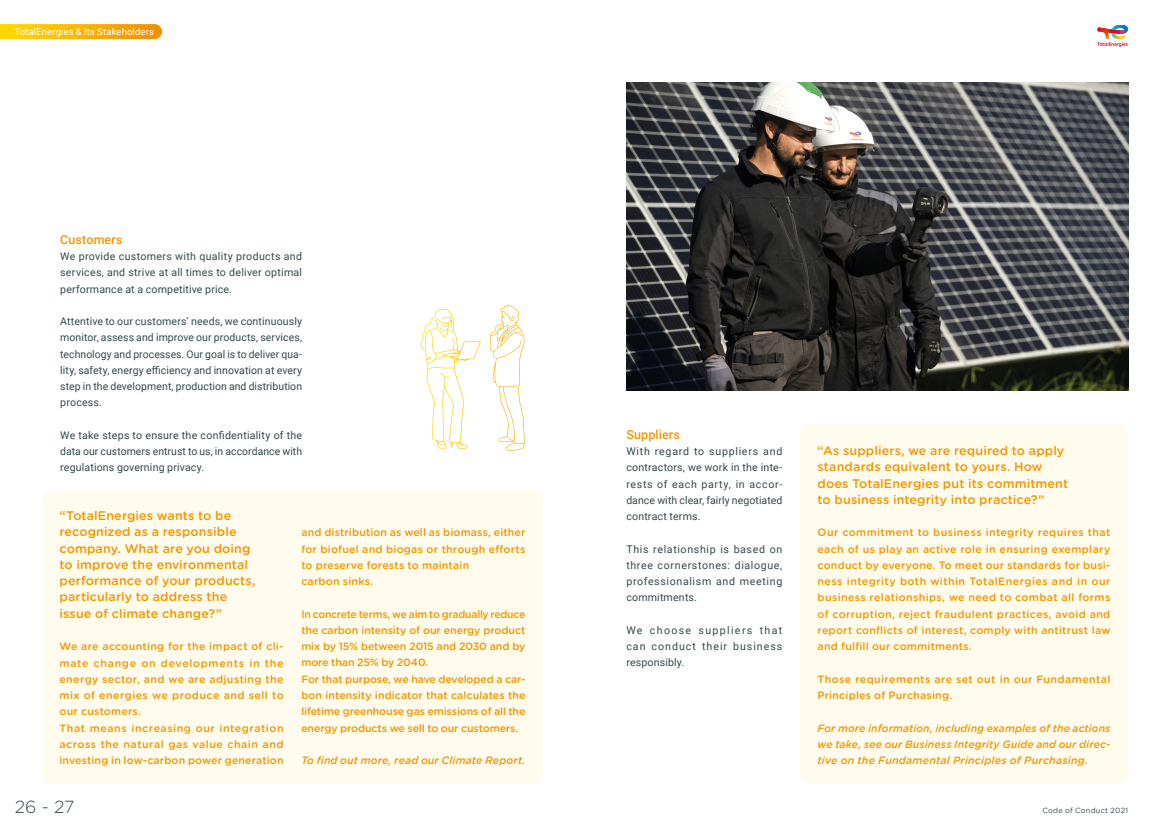
<style>
.page{position:relative;width:1170px;height:833px;background:#fff}
.page>*{position:absolute;margin:0;border:0;box-sizing:border-box;transform-origin:0 0}
.t1{font:300 17.5px "Gotham Rounded";color:#35494c}
.t2{font:500 12.5px/16.2px "Gotham Rounded";letter-spacing:.01em;color:#f49600}
.t3{font:500 12.5px "Roboto";letter-spacing:.01em;color:#f49600}
.t4{font:10.62px/16.2px "Roboto";letter-spacing:.015em;color:#35494c;text-align:justify}
.t5{font:500 10.62px/16.2px "Gotham Rounded";letter-spacing:.015em;color:#f49600}
.t6{font:500 10.62px/16.2px "Gotham Rounded";letter-spacing:-.015em;color:#f49600}
.t7{font:500 10.62px/16.2px "Gotham Rounded";letter-spacing:.035em;color:#f49600}
.t8{font:italic 500 10.62px/16.2px "Gotham Rounded";letter-spacing:.01em;color:#f49600;text-align:justify}
.t9{font:9.38px "Roboto";letter-spacing:.02em;color:#fff}
.t10{font:7.5px "Gotham Rounded";letter-spacing:.03em;color:#35494c}
</style>
<div class="page">
<img style="left:626px;top:82px;width:501px;height:309px">
<svg style="left:490px;top:305px;width:28px;height:30px"></svg>
<div style="left:42px;top:490px;width:501px;height:293px;background:#fffbed;border-radius:11px"></div>
<div style="left:799px;top:424px;width:329px;height:359px;background:#fffbed;border-radius:11px"></div>
<svg style="left:1097px;top:25px;width:30px;height:22px"></svg>
<svg style="left:0;top:24px;width:162px;height:15px;background:#f9b604"></svg>
<p class="t9" style="left:15px;top:25px;width:140px">TotalEnergies &amp; Its Stakeholders</p>
<p class="t3" style="left:60px;top:231px;width:64px">Customers</p>
<p class="t4" style="left:60px;top:248px;width:243px">We provide customers with quality products and services, and strive at all times to deliver optimal performance at a competitive price.</p>
<p class="t4" style="left:60px;top:313px;width:243px">Attentive to our customers’ needs, we continuously monitor, assess and improve our products, services, technology and processes. Our goal is to deliver qua&shy;lity, safety, energy efficiency and innovation at every step in the development, production and distribution process.</p>
<p class="t4" style="left:60px;top:426px;width:243px">We take steps to ensure the confidentiality of the data our customers entrust to us, in accordance with regulations governing privacy.</p>
<p class="t2" style="left:59px;top:507px;width:197px">“TotalEnergies wants to be recognized as a responsible company. What are you doing to improve the environmental performance of your products, particularly to address the issue of climate change?”</p>
<p class="t7" style="left:59px;top:638px;width:226px">We are accounting for the impact of cli&shy;mate change on developments in the energy sector, and we are adjusting the mix of energies we produce and sell to our customers.<br>That means increasing our integration across the natural gas value chain and investing in low-carbon power generation</p>
<p class="t5" style="left:301px;top:524px;width:226px">and distribution as well as biomass, either for biofuel and biogas or through efforts to preserve forests to maintain<br>carbon sinks.</p>
<p class="t6" style="left:301px;top:605px;width:226px">In concrete terms, we aim to gradually reduce the carbon intensity of our energy product mix by 15% between 2015 and 2030 and by more than 25% by 2040.<br>For that purpose, we have developed a car&shy;bon intensity indicator that calculates the lifetime greenhouse gas emissions of all the energy products we sell to our customers.</p>
<p class="t8" style="left:301px;top:751px;width:225px">To find out more, read our Climate Report.</p>
<p class="t3" style="left:626px;top:426px;width:55px">Suppliers</p>
<p class="t4" style="left:626px;top:443px;width:157px">With regard to suppliers and contractors, we work in the inte&shy;rests of each party, in accor&shy;dance with clear, fairly negotiated contract terms.</p>
<p class="t4" style="left:626px;top:540px;width:157px">This relationship is based on three cornerstones: dialogue, professionalism and meeting commitments.</p>
<p class="t4" style="left:626px;top:621px;width:157px">We choose suppliers that can conduct their business responsibly.</p>
<p class="t2" style="left:817px;top:442px;width:252px">“As suppliers, we are required to apply standards equivalent to yours. How does TotalEnergies put its commitment to business integrity into practice?”</p>
<p class="t5" style="left:817px;top:524px;width:294px;text-align:justify">Our commitment to business integrity requires that each of us play an active role in ensuring exemplary conduct by everyone. To meet our standards for busi&shy;ness integrity both within TotalEnergies and in our business relationships, we need to combat all forms of corruption, reject fraudulent practices, avoid and report conflicts of interest, comply with antitrust law and fulfill our commitments.</p>
<p class="t5" style="left:817px;top:670px;width:294px">Those requirements are set out in our Fundamental<br>Principles of Purchasing.</p>
<p class="t8" style="left:817px;top:719px;width:294px">For more information, including examples of the actions we take, see our Business Integrity Guide and our direc&shy;tive on the Fundamental Principles of Purchasing.</p>
<h1 class="t1" style="left:15px;top:795px;width:61px">26 - 27</h1>
<p class="t10" style="left:1042px;top:805px;width:87px">Code of Conduct 2021</p>
</div>
